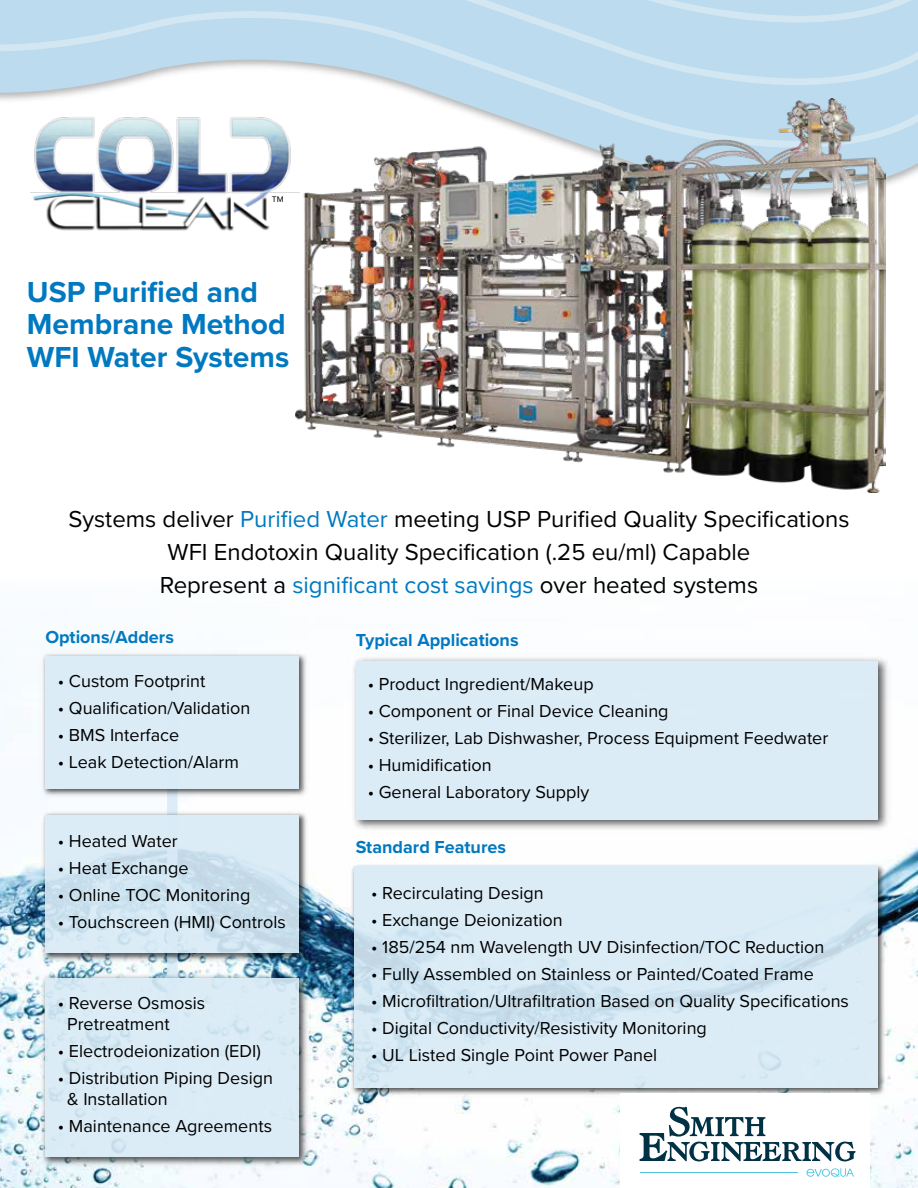
<style>
.page{position:relative;width:918px;height:1188px;background:#fff}
.page>*{position:absolute;margin:0;border:0;box-sizing:border-box;transform-origin:0 0}
.t1{font:700 30px/32.2px "Proxima Nova";color:#0079c1}
.t2{font:24px/33px "Proxima Nova";color:#000;text-align:center}
.t3{font:18px/21px "Proxima Nova";color:#000}
.t4{font:700 18px "Proxima Nova";color:#0079c1}
.t5{font:8.4px "Proxima Nova";color:#000}
.s1{color:#0079c1}
</style>
<div class="page">
<img style="left:46px;top:202px;width:224px;height:29px">
<img style="left:0;top:846px;width:918px;height:342px">
<div style="left:167px;top:684px;width:11px;height:423px;background:#d9ebf6"></div>
<svg style="left:30px;top:148px;width:888px;height:54px"></svg>
<svg style="left:0;top:85px;width:918px;height:63px"></svg>
<svg style="left:0;top:23px;width:918px;height:62px;background:#c2ddee"></svg>
<svg style="left:0;top:0;width:918px;height:23px;background:#bfdcee"></svg>
<img style="left:40px;top:653px;width:267px;height:147px">
<div style="left:46px;top:656px;width:253px;height:132px;background:#d9ebf6"></div>
<img style="left:40px;top:811px;width:268px;height:151px">
<svg style="left:46px;top:816px;width:253px;height:137px;background:#d2e5f1"></svg>
<img style="left:40px;top:973px;width:271px;height:196px">
<div style="left:46px;top:979px;width:253px;height:178px;background:#d9ebf6"></div>
<img style="left:349px;top:861px;width:538px;height:236px">
<div style="left:354px;top:866px;width:524px;height:222px;background:#d9ebf6"></div>
<img style="left:353px;top:657px;width:536px;height:173px">
<div style="left:356px;top:661px;width:522px;height:159px;background:#d9ebf6"></div>
<img style="left:296px;top:99px;width:589px;height:393px">
<div style="left:621px;top:1094px;width:249px;height:94px;background:#fff"></div>
<svg style="left:640px;top:1107px;width:215px;height:54px"></svg>
<hr style="left:640px;top:1172px;width:158px;height:1px;background:#4ac0e0">
<svg style="left:807px;top:1168px;width:47px;height:9px"></svg>
<p class="t5" style="left:272px;top:193px;width:13px">TM</p>
<h1 class="t1" style="left:27px;top:275px;width:264px">USP Purified and<br>Membrane Method<br>WFI Water Systems</h1>
<h2 class="t2" style="left:68px;top:502px;width:783px">Systems deliver <span class="s1">Purified Water</span> meeting USP Purified Quality Specifications<br>WFI Endotoxin Quality Specification (.25 eu/ml) Capable<br>Represent a <span class="s1">significant cost savings</span> over heated systems</h2>
<p class="t4" style="left:45px;top:623px;width:130px">Options/Adders</p>
<p class="t3" style="left:58px;top:670px;width:149px">• Custom Footprint</p>
<p class="t3" style="left:58px;top:697px;width:194px">• Qualification/Validation</p>
<p class="t3" style="left:58px;top:724px;width:123px">• BMS Interface</p>
<p class="t3" style="left:58px;top:751px;width:183px">• Leak Detection/Alarm</p>
<p class="t3" style="left:58px;top:830px;width:121px">• Heated Water</p>
<p class="t3" style="left:58px;top:857px;width:132px">• Heat Exchange</p>
<p class="t3" style="left:58px;top:884px;width:194px">• Online TOC Monitoring</p>
<p class="t3" style="left:58px;top:911px;width:229px">• Touchscreen (HMI) Controls</p>
<p class="t3" style="left:67px;top:992px;width:140px;text-indent:-9px">• Reverse Osmosis<br>Pretreatment</p>
<p class="t3" style="left:58px;top:1040px;width:205px">• Electrodeionization (EDI)</p>
<p class="t3" style="left:67px;top:1067px;width:207px;text-indent:-9px">• Distribution Piping Design &amp; Installation</p>
<p class="t3" style="left:58px;top:1115px;width:216px">• Maintenance Agreements</p>
<p class="t4" style="left:356px;top:626px;width:164px">Typical Applications</p>
<p class="t3" style="left:368px;top:673px;width:227px">• Product Ingredient/Makeup</p>
<p class="t3" style="left:368px;top:700px;width:302px">• Component or Final Device Cleaning</p>
<p class="t3" style="left:368px;top:727px;width:462px">• Sterilizer, Lab Dishwasher, Process Equipment Feedwater</p>
<p class="t3" style="left:368px;top:754px;width:125px">• Humidification</p>
<p class="t3" style="left:368px;top:781px;width:223px">• General Laboratory Supply</p>
<p class="t4" style="left:356px;top:833px;width:152px">Standard Features</p>
<p class="t3" style="left:371px;top:881px;width:174px">• Recirculating Design</p>
<p class="t3" style="left:371px;top:908px;width:193px">• Exchange Deionization</p>
<p class="t3" style="left:371px;top:935px;width:455px">• 185/254 nm Wavelength UV Disinfection/TOC Reduction</p>
<p class="t3" style="left:371px;top:962px;width:444px">• Fully Assembled on Stainless or Painted/Coated Frame</p>
<p class="t3" style="left:371px;top:989px;width:479px">• Microfiltration/Ultrafiltration Based on Quality Specifications</p>
<p class="t3" style="left:371px;top:1016px;width:337px">• Digital Conductivity/Resistivity Monitoring</p>
<p class="t3" style="left:371px;top:1043px;width:288px">• UL Listed Single Point Power Panel</p>
</div>
